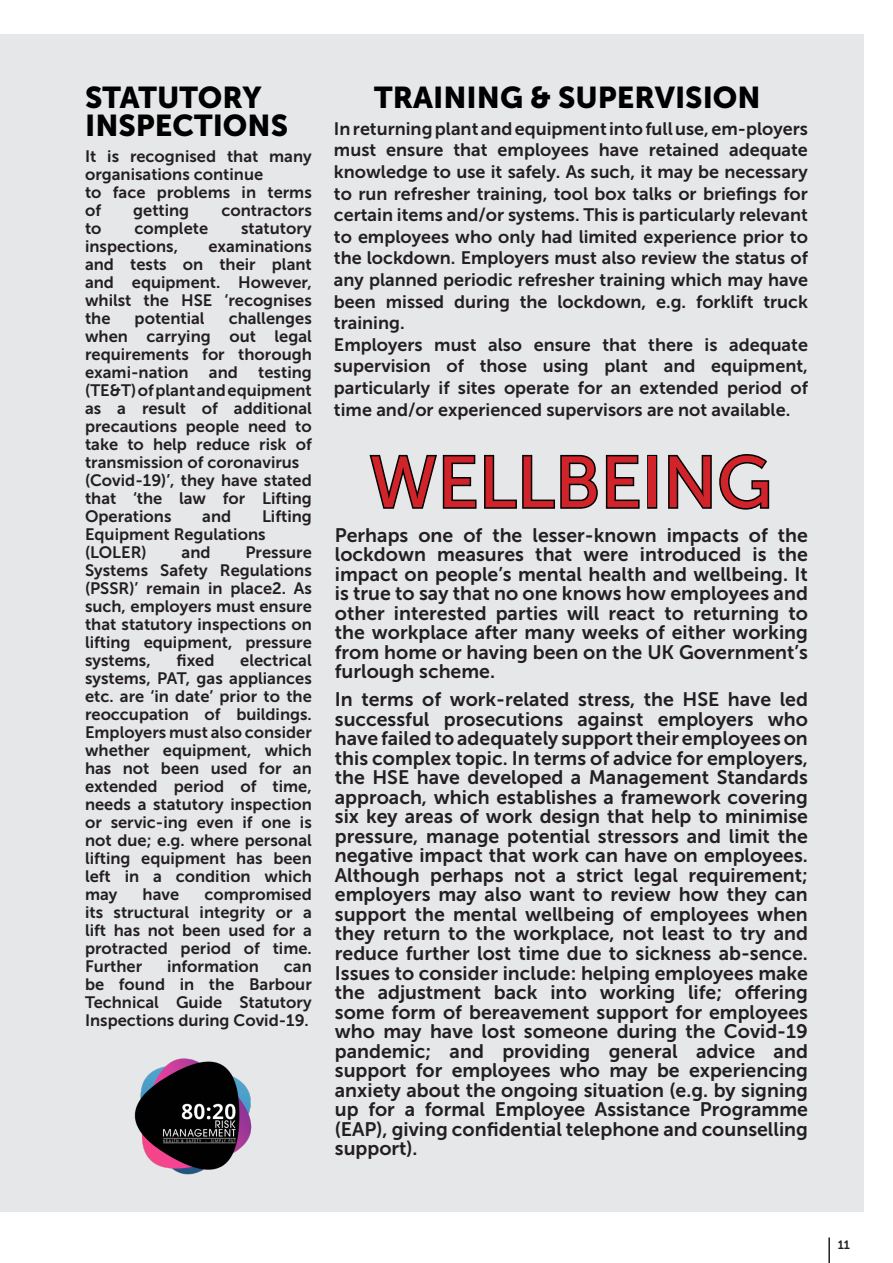
<style>
.page{position:relative;width:893px;height:1263px;background:#fff}
.page>*{position:absolute;margin:0;border:0;box-sizing:border-box;transform-origin:0 0}
.t1{font:72px "Museo Sans 500";color:#d1232a}
.HEADER_64pt{font:30px "Museo Sans 900";color:#000}
.t2{font:19.5px/19.5px "Museo Sans 700";color:#231f20;text-align:justify}
.t3{font:18px/21.6px "Museo Sans 700";color:#231f20;text-align:justify}
.BODY{font:16.5px/18px "Museo Sans 700";color:#231f20;text-align:justify}
.t4{font:12px "Museo Sans 700";color:#231f20}
</style>
<div class="page">
<div style="left:0;top:34px;width:863px;height:1178px;background:#e6e7e9"></div>
<hr style="left:828px;top:1237px;width:2px;height:26px;background:#231f20">
<img style="left:134px;top:1058px;width:118px;height:117px">
<svg style="left:369px;top:454px;width:271px;height:55px"></svg>
<div style="left:647px;top:455px;width:10px;height:54px;border:3px solid #000"></div>
<svg style="left:668px;top:454px;width:102px;height:56px"></svg>
<p class="HEADER_64pt" style="left:85px;top:80px;width:178px">STATUTORY</p>
<p class="HEADER_64pt" style="left:85px;top:108px;width:205px">INSPECTIONS</p>
<p class="BODY" style="left:85px;top:147px;width:228px">It is recognised that many organisations continue</p>
<p class="BODY" style="left:85px;top:183px;width:228px">to face problems in terms of</p>
<p class="BODY" style="left:133px;top:201px;width:58px">getting</p>
<p class="BODY" style="left:221px;top:201px;width:92px">contractors</p>
<p class="BODY" style="left:85px;top:219px;width:18px">to</p>
<p class="BODY" style="left:135px;top:219px;width:75px">complete</p>
<p class="BODY" style="left:241px;top:219px;width:72px">statutory</p>
<p class="BODY" style="left:85px;top:237px;width:95px">inspections,</p>
<p class="BODY" style="left:85px;top:237px;width:228px;text-indent:123px">examinations and tests on their plant and equipment. However, whilst the HSE ‘recognises the</p>
<p class="BODY" style="left:85px;top:309px;width:228px;text-indent:144px">challenges when carrying out legal requirements for thorough exami-nation and testing (TE&amp;T) of plant and equipment as a result of additional precautions people need to take to help reduce risk of transmission of coronavirus</p>
<p class="BODY" style="left:85px;top:471px;width:228px">(Covid-19)’, they have stated that ‘the law for Lifting Operations</p>
<p class="BODY" style="left:135px;top:309px;width:71px">potential</p>
<p class="BODY" style="left:85px;top:507px;width:228px;text-indent:177px">Lifting<br>Equipment Regulations</p>
<p class="BODY" style="left:85px;top:543px;width:63px">(LOLER)</p>
<p class="BODY" style="left:182px;top:543px;width:31px">and</p>
<p class="BODY" style="left:202px;top:507px;width:31px">and</p>
<p class="BODY" style="left:85px;top:543px;width:228px;text-indent:160px">Pressure Systems Safety Regulations (PSSR)’ remain in place2. As such, employers must ensure that statutory inspections on lifting equipment, pressure systems,</p>
<p class="BODY" style="left:177px;top:651px;width:39px">fixed</p>
<p class="BODY" style="left:85px;top:651px;width:228px;text-indent:155px">electrical systems, PAT, gas appliances etc. are ‘in date’ prior to the reoccupation of buildings.<br>Employers must also consider whether equipment, which has not been used for an extended period of time, needs a statutory inspection or servic-ing even if one is not due; e.g. where personal lifting equipment has been left in a condition which may</p>
<p class="BODY" style="left:85px;top:885px;width:228px;text-indent:119px">compromised its structural integrity or a lift has not been used for a protracted period of time.<br>Further</p>
<p class="BODY" style="left:143px;top:885px;width:38px">have</p>
<p class="BODY" style="left:167px;top:957px;width:93px">information</p>
<p class="BODY" style="left:85px;top:957px;width:228px;text-indent:199px">can be found in the Barbour Technical Guide Statutory Inspections during Covid-19.</p>
<p class="HEADER_64pt" style="left:374px;top:80px;width:388px">TRAINING &amp; SUPERVISION</p>
<p class="t3" style="left:334px;top:118px;width:475px">In returning plant and equipment into full use, em-ployers must ensure that employees have retained adequate knowledge to use it safely. As such, it may be necessary to run refresher training, tool box talks or briefings for certain items and/or systems. This is particularly relevant to employees who only had limited experience prior to the lockdown. Employers must also review the status of any planned periodic refresher training which may have been missed during the lockdown, e.g. forklift truck training.</p>
<p class="t3" style="left:334px;top:334px;width:475px">Employers must also ensure that there is adequate supervision of those using plant and equipment, particularly if sites operate for an extended period of time and/or experienced supervisors are not available.</p>
<p class="t1" style="left:369px;top:443px;width:404px">WELLBEING</p>
<p class="t2" style="left:335px;top:525px;width:475px">Perhaps one of the lesser-known impacts of the lockdown measures that were introduced is the impact on people’s mental health and wellbeing. It is true to say that no one knows how employees and other interested parties will react to returning to the workplace after many weeks of either working from home or having been on the UK Government’s furlough scheme.</p>
<p class="t2" style="left:335px;top:690px;width:475px">In terms of work-related stress, the HSE have led successful prosecutions against employers who have failed to adequately support their employees on this complex topic. In terms of advice for employers, the HSE have developed a Management Standards approach, which establishes a framework covering six key areas of work design that help to minimise pressure, manage potential stressors and limit the negative impact that work can have on employees.<br>Although perhaps not a strict legal requirement; employers may also want to review how they can support the mental wellbeing of employees when they return to the workplace, not least to try and reduce further lost time due to sickness ab-sence.<br>Issues to consider include: helping employees make the adjustment back into working life; offering some form of bereavement support for employees who may have lost someone during the Covid-19 pandemic; and providing general advice and support for employees who may be experiencing anxiety about the ongoing situation (e.g. by signing up for a formal Employee Assistance Programme (EAP), giving confidential telephone and counselling support).</p>
<p class="t4" style="left:838px;top:1238px;width:14px">11</p>
</div>
